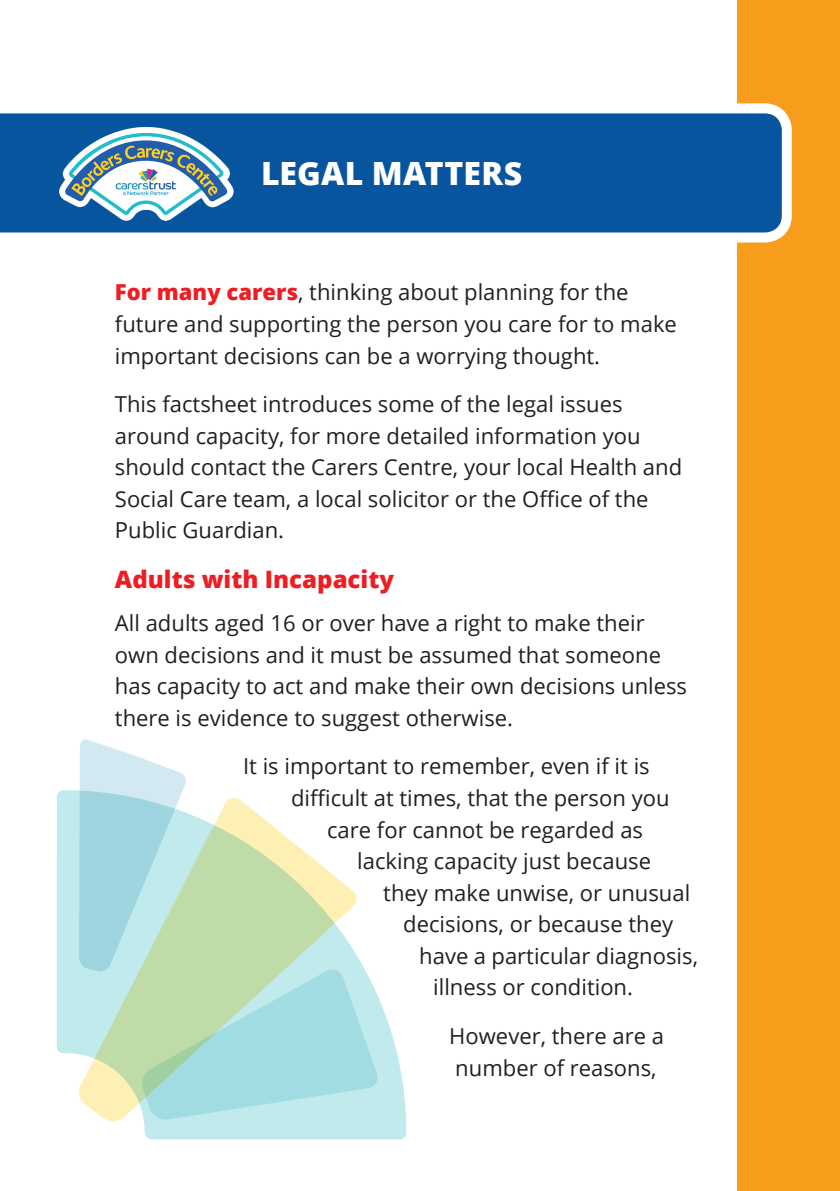
<style>
.page{position:relative;width:840px;height:1191px;background:#fff}
.page>*{position:absolute;margin:0;border:0;box-sizing:border-box;transform-origin:0 0}
.t1{font:800 32px "Open Sans";letter-spacing:.01em;color:#fff}
.t2{font:800 24px "Open Sans";color:#ee1d23}
.t3{font:22px/31.6px "Open Sans";color:#231f20}
.s1{font-weight:800;color:#ee1d23}
</style>
<div class="page">
<div style="left:737px;top:0;width:102px;height:1191px;background:#f89c1c"></div>
<svg style="left:0;top:103px;width:791px;height:139px"></svg>
<svg style="left:59px;top:127px;width:174px;height:94px;fill:#08559f"></svg>
<svg style="left:65px;top:133px;width:163px;height:82px"></svg>
<svg style="left:56px;top:790px;width:351px;height:350px"></svg>
<svg style="left:79px;top:739px;width:300px;height:381px"></svg>
<h1 class="t1" style="left:261px;top:149px;width:263px">LEGAL MATTERS</h1>
<p class="t3" style="left:115px;top:276px;width:563px"><span class="s1">For many carers</span>, thinking about planning for the future and supporting the person you care for to make important decisions can be a worrying thought.</p>
<p class="t3" style="left:115px;top:388px;width:568px">This factsheet introduces some of the legal issues around capacity, for more detailed information you should contact the Carers Centre, your local Health and Social Care team, a local solicitor or the Office of the Public Guardian.</p>
<p class="t2" style="left:115px;top:561px;width:280px">Adults with Incapacity</p>
<p class="t3" style="left:115px;top:606px;width:573px">All adults aged 16 or over have a right to make their own decisions and it must be assumed that someone has capacity to act and make their own decisions unless there is evidence to suggest otherwise.</p>
<p class="t3" style="left:243px;top:750px;width:408px">It is important to remember, even if it is</p>
<p class="t3" style="left:291px;top:781px;width:380px">difficult at times, that the person you</p>
<p class="t3" style="left:327px;top:813px;width:317px">care for cannot be regarded as</p>
<p class="t3" style="left:357px;top:844px;width:295px">lacking capacity just because</p>
<p class="t3" style="left:383px;top:876px;width:308px">they make unwise, or unusual</p>
<p class="t3" style="left:403px;top:908px;width:271px">decisions, or because they</p>
<p class="t3" style="left:419px;top:939px;width:280px">have a particular diagnosis,</p>
<p class="t3" style="left:433px;top:971px;width:201px">illness or condition.</p>
<p class="t3" style="left:449px;top:1019px;width:216px">However, there are a number of reasons,</p>
</div>
